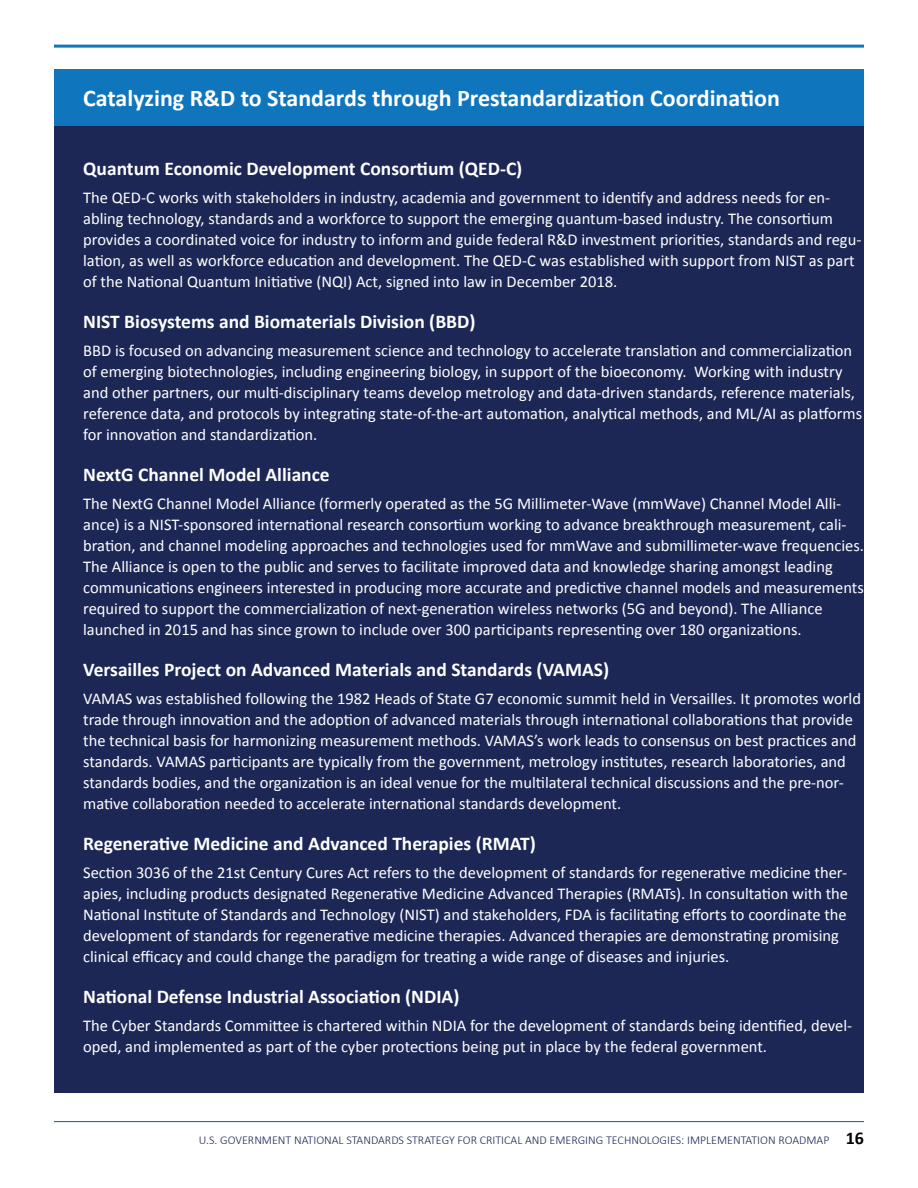
<style>
.page{position:relative;width:918px;height:1188px;background:#fff}
.page>*{position:absolute;margin:0;border:0;box-sizing:border-box;transform-origin:0 0}
._4__Sub_Subhead_White_Bold_16_pt{font:700 24px "Calibri";color:#fff}
._4__Sub_Subhead_White_Bold_13_pt{font:700 19.5px "Calibri";color:#fff}
._4__Sub_Subhead_White_Body_Txt{font:16.5px/21px "Calibri";color:#fff}
.t1{font:300 12px "Calibri";color:#1c2755}
.s1{font-weight:700;font-size:18px;color:#000}
</style>
<div class="page">
<hr style="left:54px;top:45px;width:810px;height:3px;background:#0f75bc">
<hr style="left:54px;top:1121px;width:810px;height:1px;background:#0f75bc">
<div style="left:54px;top:69px;width:810px;height:1024px;background:#1c2755"></div>
<div style="left:54px;top:69px;width:810px;height:57px;background:#0f75bc"></div>
<p class="_4__Sub_Subhead_White_Bold_16_pt" style="left:83px;top:83px;width:698px">Catalyzing R&amp;D to Standards through Prestandardization Coordination</p>
<p class="_4__Sub_Subhead_White_Bold_13_pt" style="left:83px;top:156px;width:441px">Quantum Economic Development Consortium (QED-C)</p>
<p class="_4__Sub_Subhead_White_Body_Txt" style="left:83px;top:187px;width:780px">The QED-C works with stakeholders in industry, academia and government to identify and address needs for en&shy;abling technology, standards and a workforce to support the emerging quantum-based industry. The consortium provides a coordinated voice for industry to inform and guide federal R&amp;D investment priorities, standards and regu&shy;lation, as well as workforce education and development. The QED-C was established with support from NIST as part of the National Quantum Initiative (NQI) Act, signed into law in December 2018.</p>
<p class="_4__Sub_Subhead_White_Bold_13_pt" style="left:83px;top:309px;width:394px">NIST Biosystems and Biomaterials Division (BBD)</p>
<p class="_4__Sub_Subhead_White_Body_Txt" style="left:83px;top:340px;width:781px">BBD is focused on advancing measurement science and technology to accelerate translation and commercialization of emerging biotechnologies, including engineering biology, in support of the bioeconomy. Working with industry and other partners, our multi-disciplinary teams develop metrology and data-driven standards, reference materials, reference data, and protocols by integrating state-of-the-art automation, analytical methods, and ML/AI as platforms for innovation and standardization.</p>
<p class="_4__Sub_Subhead_White_Bold_13_pt" style="left:83px;top:462px;width:248px">NextG Channel Model Alliance</p>
<p class="_4__Sub_Subhead_White_Body_Txt" style="left:83px;top:493px;width:782px">The NextG Channel Model Alliance (formerly operated as the 5G Millimeter-Wave (mmWave) Channel Model Alli&shy;ance) is a NIST-sponsored international research consortium working to advance breakthrough measurement, cali&shy;bration, and channel modeling approaches and technologies used for mmWave and submillimeter-wave frequencies.<br>The Alliance is open to the public and serves to facilitate improved data and knowledge sharing amongst leading communications engineers interested in producing more accurate and predictive channel models and measurements required to support the commercialization of next-generation wireless networks (5G and beyond). The Alliance launched in 2015 and has since grown to include over 300 participants representing over 180 organizations.</p>
<p class="_4__Sub_Subhead_White_Bold_13_pt" style="left:83px;top:657px;width:527px">Versailles Project on Advanced Materials and Standards (VAMAS)</p>
<p class="_4__Sub_Subhead_White_Body_Txt" style="left:83px;top:688px;width:779px">VAMAS was established following the 1982 Heads of State G7 economic summit held in Versailles. It promotes world trade through innovation and the adoption of advanced materials through international collaborations that provide the technical basis for harmonizing measurement methods. VAMAS’s work leads to consensus on best practices and standards. VAMAS participants are typically from the government, metrology institutes, research laboratories, and standards bodies, and the organization is an ideal venue for the multilateral technical discussions and the pre-nor&shy;mative collaboration needed to accelerate international standards development.</p>
<p class="_4__Sub_Subhead_White_Bold_13_pt" style="left:83px;top:831px;width:454px">Regenerative Medicine and Advanced Therapies (RMAT)</p>
<p class="_4__Sub_Subhead_White_Body_Txt" style="left:83px;top:862px;width:766px">Section 3036 of the 21st Century Cures Act refers to the development of standards for regenerative medicine ther&shy;apies, including products designated Regenerative Medicine Advanced Therapies (RMATs). In consultation with the National Institute of Standards and Technology (NIST) and stakeholders, FDA is facilitating efforts to coordinate the development of standards for regenerative medicine therapies. Advanced therapies are demonstrating promising clinical efficacy and could change the paradigm for treating a wide range of diseases and injuries.</p>
<p class="_4__Sub_Subhead_White_Bold_13_pt" style="left:83px;top:984px;width:378px">National Defense Industrial Association (NDIA)</p>
<p class="_4__Sub_Subhead_White_Body_Txt" style="left:83px;top:1015px;width:770px">The Cyber Standards Committee is chartered within NDIA for the development of standards being identified, devel&shy;oped, and implemented as part of the cyber protections being put in place by the federal government.</p>
<p class="t1" style="left:199px;top:1133px;width:667px">U.S. GOVERNMENT NATIONAL STANDARDS STRATEGY FOR CRITICAL AND EMERGING TECHNOLOGIES: IMPLEMENTATION ROADMAP <span class="s1">16</span></p>
</div>
